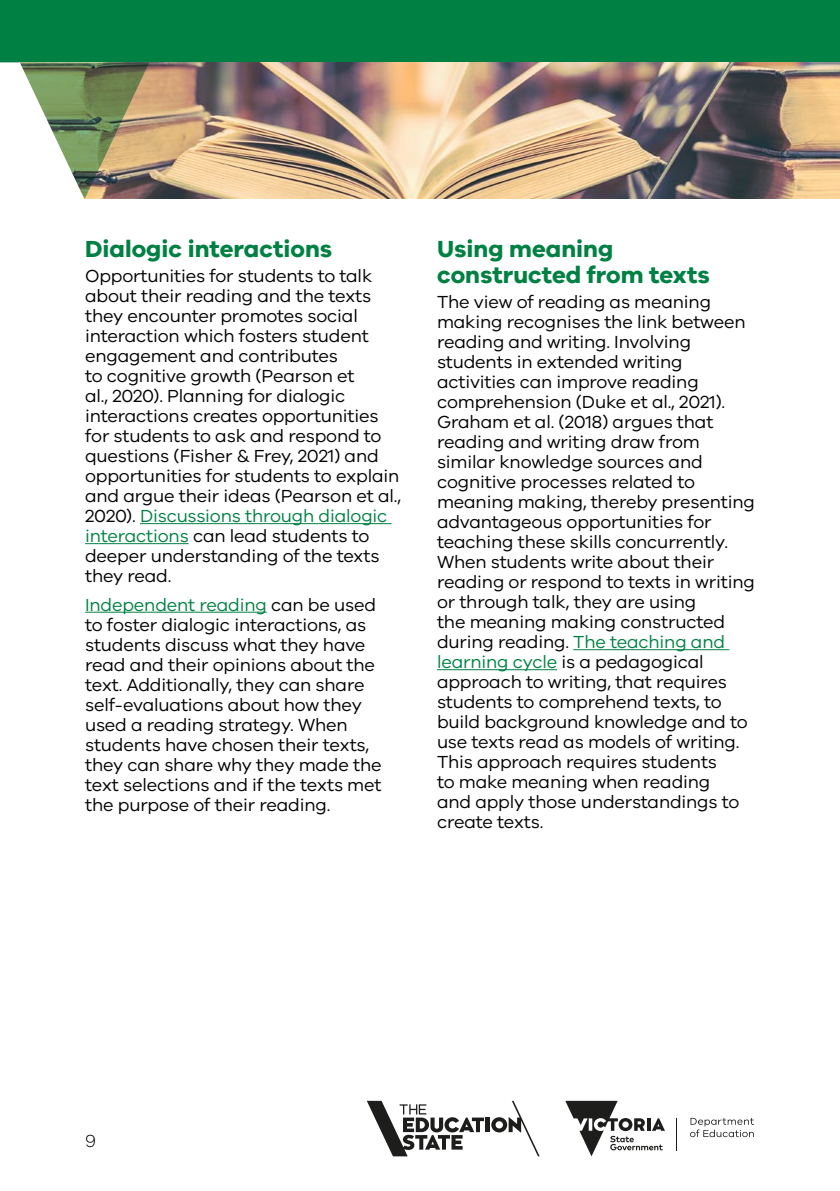
<style>
.page{position:relative;width:840px;height:1191px;background:#fff}
.page>*{position:absolute;margin:0;border:0;box-sizing:border-box;transform-origin:0 0}
.t1{font:700 24px/26px "VIC";color:#008143}
.t2{font:18px/20px "VIC";letter-spacing:-.01em;color:#000}
.t3{font:300 18px "VIC";color:#000}
.s1{color:#008143}
</style>
<div class="page">
<hr style="left:485px;top:1117px;width:4px;height:15px;background:#1d1d1b">
<svg style="left:491px;top:1100px;width:48px;height:56px"></svg>
<svg style="left:367px;top:1100px;width:116px;height:56px"></svg>
<hr style="left:676px;top:1117px;width:1px;height:33px;background:#1d1d1b">
<svg style="left:565px;top:1100px;width:99px;height:56px"></svg>
<svg style="left:690px;top:1117px;width:63px;height:20px"></svg>
<div style="left:0;top:0;width:839px;height:62px;background:#008143"></div>
<hr style="left:140px;top:523px;width:251px;height:1px;background:#008143">
<hr style="left:85px;top:543px;width:103px;height:1px;background:#008143">
<hr style="left:85px;top:612px;width:181px;height:1px;background:#008143">
<hr style="left:573px;top:649px;width:155px;height:1px;background:#008143">
<hr style="left:437px;top:669px;width:119px;height:1px;background:#008143">
<img style="left:149px;top:62px;width:690px;height:136px">
<img style="left:0;top:62px;width:149px;height:137px">
<h1 class="t1" style="left:85px;top:235px;width:248px">Dialogic interactions</h1>
<p class="t2" style="left:85px;top:266px;width:317px">Opportunities for students to talk about their reading and the texts they encounter promotes social interaction which fosters student engagement and contributes<br>to cognitive growth (Pearson et<br>al., 2020). Planning for dialogic interactions creates opportunities for students to ask and respond to questions (Fisher &amp; Frey, 2021) and opportunities for students to explain and argue their ideas (Pearson et al., 2020). <span class="s1">Discussions through dialogic interactions</span> can lead students to deeper understanding of the texts they read.</p>
<p class="t2" style="left:85px;top:594px;width:298px"><span class="s1">Independent reading</span> can be used to foster dialogic interactions, as students discuss what they have read and their opinions about the text. Additionally, they can share self-evaluations about how they used a reading strategy. When students have chosen their texts, they can share why they made the text selections and if the texts met the purpose of their reading.</p>
<h1 class="t1" style="left:437px;top:235px;width:274px">Using meaning constructed from texts</h1>
<p class="t2" style="left:437px;top:292px;width:319px">The view of reading as meaning making recognises the link between reading and writing. Involving students in extended writing activities can improve reading comprehension (Duke et al., 2021).<br>Graham et al. (2018) argues that reading and writing draw from similar knowledge sources and cognitive processes related to meaning making, thereby presenting advantageous opportunities for teaching these skills concurrently.<br>When students write about their reading or respond to texts in writing or through talk, they are using<br>the meaning making constructed during reading. <span class="s1">The teaching and learning cycle</span> is a pedagogical approach to writing, that requires students to comprehend texts, to build background knowledge and to use texts read as models of writing.<br>This approach requires students<br>to make meaning when reading<br>and apply those understandings to create texts.</p>
<p class="t3" style="left:85px;top:1129px;width:12px">9</p>
</div>
